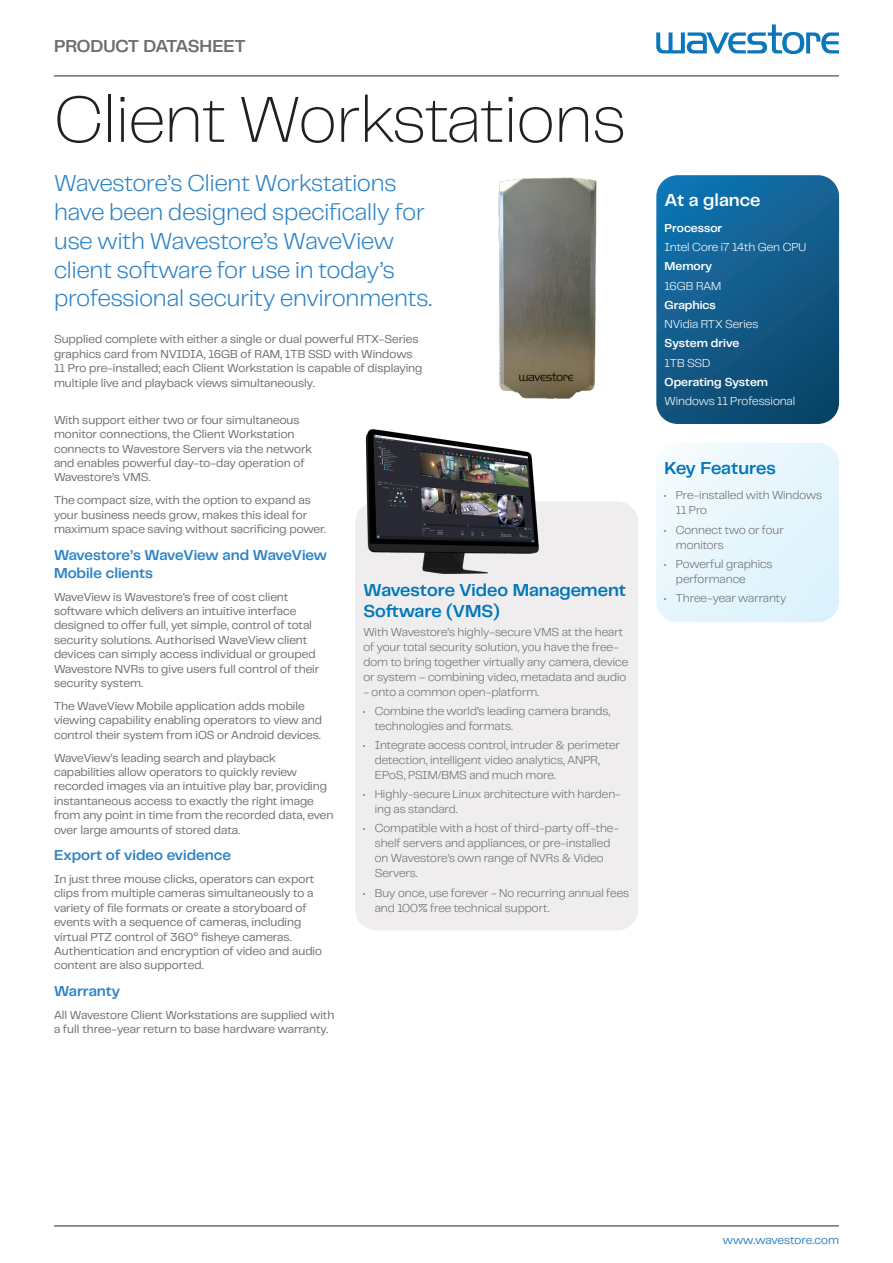
<style>
.page{position:relative;width:893px;height:1263px;background:#fff}
.page>*{position:absolute;margin:0;border:0;box-sizing:border-box;transform-origin:0 0}
.t1{font:200 67.5px "PP Telegraf";color:#231f20}
.t2{font:300 24px/28.8px "PP Telegraf";color:#2c83c5}
.t3{font:600 18px/21.6px "PP Telegraf";color:#07b}
.t4{font:600 18px "PP Telegraf";color:#6c6d70}
.t5{font:600 18px "PP Telegraf";color:#fff}
.t6{font:600 15px/18px "PP Telegraf";color:#2c83c5}
.t7{font:12px/14.4px "PP Telegraf";color:#6c6d70}
.t8{font:300 12px/15px "PP Telegraf";color:#6c6d70}
.t9{font:300 12px "PP Telegraf";color:#fff}
.t10{font:600 12px "PP Telegraf";color:#fff}
.t11{font:12px "PP Telegraf";color:#2c83c5}
</style>
<div class="page">
<div style="left:355px;top:501px;width:283px;height:429px;background:#f0edee;border-radius:21px"></div>
<img style="left:356px;top:429px;width:183px;height:145px">
<svg style="left:656px;top:175px;width:183px;height:249px;background:#135d8b"></svg>
<div style="left:656px;top:443px;width:183px;height:179px;background:#e5f5fc;border-radius:21px"></div>
<hr style="left:54px;top:75px;width:785px;height:2px;background:#6c6d70">
<hr style="left:54px;top:1225px;width:785px;height:1px;background:#6c6d70">
<img style="left:498px;top:177px;width:99px;height:222px">
<svg style="left:656px;top:24px;width:183px;height:30px"></svg>
<p class="t4" style="left:54px;top:34px;width:193px">PRODUCT DATASHEET</p>
<p class="t1" style="left:54px;top:76px;width:573px">Client Workstations</p>
<p class="t2" style="left:54px;top:168px;width:380px">Wavestore’s Client Workstations have been designed specifically for use with Wavestore’s WaveView client software for use in today’s professional security environments.</p>
<p class="t7" style="left:54px;top:331px;width:370px">Supplied complete with either a single or dual powerful RTX-Series graphics card from NVIDIA, 16GB of RAM, 1TB SSD with Windows 11 Pro pre-installed; each Client Workstation is capable of displaying multiple live and playback views simultaneously.</p>
<p class="t7" style="left:54px;top:412px;width:260px">With support either two or four simultaneous monitor connections, the Client Workstation connects to Wavestore Servers via the network and enables powerful day-to-day operation of Wavestore’s VMS.</p>
<p class="t7" style="left:54px;top:492px;width:273px">The compact size, with the option to expand as your business needs grow, makes this ideal for maximum space saving without sacrificing power.</p>
<p class="t6" style="left:54px;top:545px;width:275px">Wavestore’s WaveView and WaveView<br>Mobile clients</p>
<p class="t7" style="left:54px;top:589px;width:267px">WaveView is Wavestore’s free of cost client software which delivers an intuitive interface designed to offer full, yet simple, control of total security solutions. Authorised WaveView client devices can simply access individual or grouped Wavestore NVRs to give users full control of their security system.</p>
<p class="t7" style="left:54px;top:698px;width:270px">The WaveView Mobile application adds mobile viewing capability enabling operators to view and control their system from iOS or Android devices.</p>
<p class="t7" style="left:54px;top:750px;width:281px">WaveView’s leading search and playback capabilities allow operators to quickly review recorded images via an intuitive play bar, providing instantaneous access to exactly the right image from any point in time from the recorded data, even over large amounts of stored data.</p>
<p class="t6" style="left:54px;top:845px;width:178px">Export of video evidence</p>
<p class="t7" style="left:54px;top:871px;width:270px">In just three mouse clicks, operators can export clips from multiple cameras simultaneously to a variety of file formats or create a storyboard of events with a sequence of cameras, including virtual PTZ control of 360° fisheye cameras.<br>Authentication and encryption of video and audio content are also supported.</p>
<p class="t6" style="left:54px;top:981px;width:68px">Warranty</p>
<p class="t7" style="left:54px;top:1007px;width:282px">All Wavestore Client Workstations are supplied with a full three-year return to base hardware warranty.</p>
<p class="t3" style="left:364px;top:578px;width:264px">Wavestore Video Management<br>Software (VMS)</p>
<p class="t8" style="left:363px;top:624px;width:266px">With Wavestore’s highly-secure VMS at the heart of your total security solution, you have the free&shy;dom to bring together virtually any camera, device or system – combining video, metadata and audio</p>
<p class="t8" style="left:363px;top:684px;width:177px">- onto a common open-platform.</p>
<p class="t8" style="left:375px;top:702px;width:237px;text-indent:-13px">• Combine the world’s leading camera brands, technologies and formats.</p>
<p class="t8" style="left:375px;top:737px;width:247px;text-indent:-13px">• Integrate access control, intruder &amp; perimeter detection, intelligent video analytics, ANPR,<br>EPoS, PSIM/BMS and much more.</p>
<p class="t8" style="left:375px;top:786px;width:248px;text-indent:-13px">• Highly-secure Linux architecture with harden&shy;ing as standard.</p>
<p class="t8" style="left:375px;top:820px;width:246px;text-indent:-13px">• Compatible with a host of third-party off-the&shy;shelf servers and appliances, or pre-installed on Wavestore’s own range of NVRs &amp; Video Servers.</p>
<p class="t8" style="left:375px;top:884px;width:256px;text-indent:-13px">• Buy once, use forever - No recurring annual fees and 100% free technical support.</p>
<p class="t5" style="left:665px;top:188px;width:97px">At a glance</p>
<p class="t10" style="left:665px;top:220px;width:59px">Processor</p>
<p class="t9" style="left:665px;top:239px;width:143px">Intel Core i7 14th Gen CPU</p>
<p class="t10" style="left:665px;top:258px;width:49px">Memory</p>
<p class="t9" style="left:665px;top:278px;width:58px">16GB RAM</p>
<p class="t10" style="left:665px;top:297px;width:53px">Graphics</p>
<p class="t9" style="left:665px;top:316px;width:95px">NVidia RTX Series</p>
<p class="t10" style="left:665px;top:335px;width:76px">System drive</p>
<p class="t9" style="left:665px;top:355px;width:47px">1TB SSD</p>
<p class="t10" style="left:665px;top:374px;width:105px">Operating System</p>
<p class="t9" style="left:665px;top:393px;width:132px">Windows 11 Professional</p>
<p class="t3" style="left:665px;top:456px;width:113px">Key Features</p>
<p class="t8" style="left:676px;top:487px;width:148px;text-indent:-13px">• Pre-installed with Windows<br>11 Pro</p>
<p class="t8" style="left:676px;top:522px;width:109px;text-indent:-13px">• Connect two or four monitors</p>
<p class="t8" style="left:676px;top:556px;width:98px;text-indent:-13px">• Powerful graphics performance</p>
<p class="t8" style="left:663px;top:590px;width:125px">• Three-year warranty</p>
<p class="t11" style="left:723px;top:1232px;width:118px">www.wavestore.com</p>
</div>
